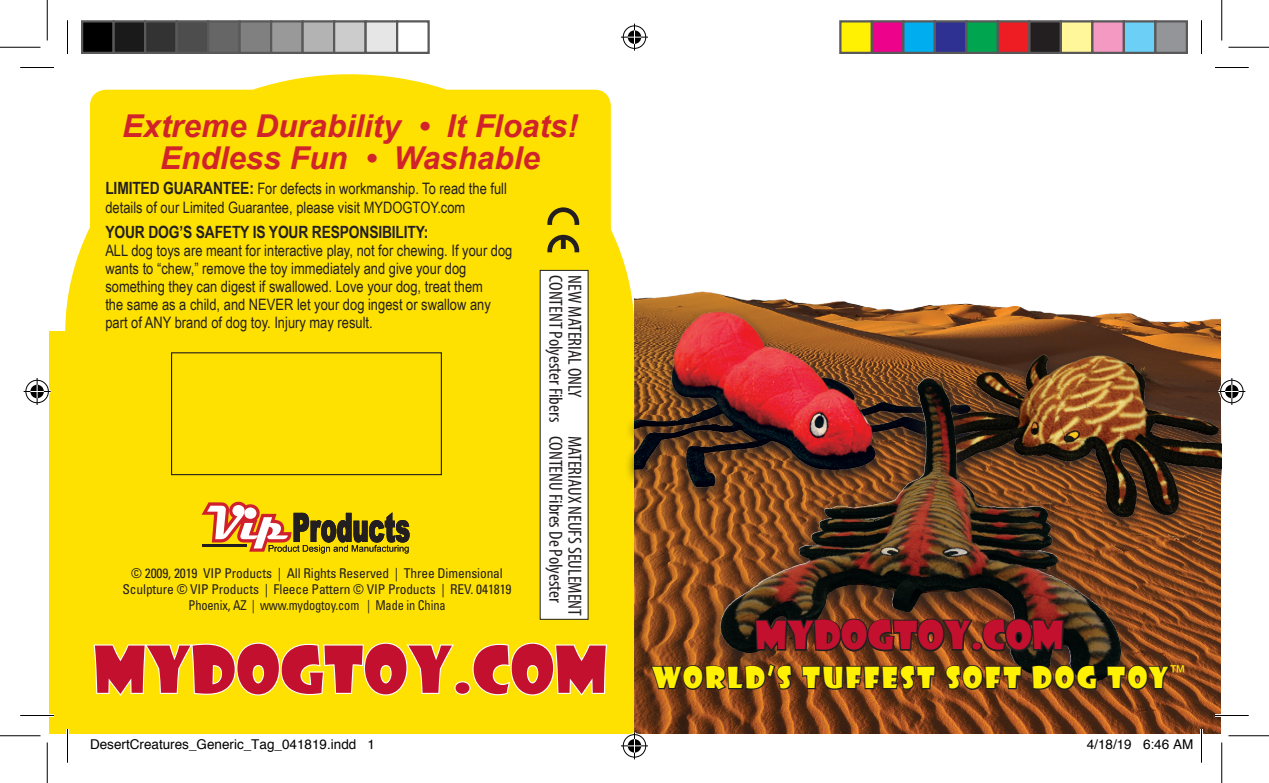
<style>
.page{position:relative;width:1269px;height:783px;background:#fff}
.page>*{position:absolute;margin:0;border:0;box-sizing:border-box;transform-origin:0 0}
.t1{font:63px "Showcard Gothic";letter-spacing:.01em;color:#c3102f}
.t2{font:37.8px "Showcard Gothic";letter-spacing:.01em;color:#c3102f}
.t3{font:italic 700 31.5px/31.5px "Arial";color:#d1232a;text-align:center}
.t4{font:28.35px "Showcard Gothic";letter-spacing:.095em;color:#fff101}
.t5{font:condensed 19.12px "Myriad Pro";color:#231f20}
.t6{font:700 16.88px "Arial Narrow";letter-spacing:-.01em;color:#231f20}
.t7{font:15.75px/18px "Arial Narrow";color:#231f20}
.t8{font:condensed 13.5px/15.8px "Univers LT";letter-spacing:-.01em;color:#231f20;text-align:center}
.t9{font:13.5px "Helvetica";color:#000}
.s1{font-weight:700;font-size:16.88px}
</style>
<div class="page">
<div style="left:50px;top:331px;width:584px;height:403px;background:#ffe101"></div>
<div style="left:65px;top:74px;width:568px;height:517px;background:#ffe101"></div>
<img style="left:1006px;top:306px;width:215px;height:428px">
<div style="left:624px;top:307px;width:382px;height:196px;background:#231f20;opacity:.9"></div>
<img style="left:634px;top:291px;width:367px;height:221px">
<img style="left:917px;top:346px;width:305px;height:176px">
<div style="left:699px;top:360px;width:444px;height:348px;background:#231f20;opacity:.9"></div>
<img style="left:847px;top:377px;width:80px;height:131px">
<svg style="left:93px;top:642px;width:514px;height:54px"></svg>
<div style="left:171px;top:352px;width:271px;height:123px;border:1px solid #231f20"></div>
<svg style="left:202px;top:502px;width:208px;height:52px"></svg>
<svg style="left:547px;top:207px;width:32px;height:18px"></svg>
<svg style="left:547px;top:235px;width:32px;height:17px"></svg>
<div style="left:540px;top:270px;width:48px;height:349px;background:#fff"></div>
<hr style="left:20px;top:714px;width:34px;height:3px;background:#fff">
<hr style="left:1215px;top:714px;width:34px;height:3px;background:#fff">
<hr style="left:66px;top:729px;width:3px;height:34px;background:#fff">
<hr style="left:1200px;top:729px;width:3px;height:34px;background:#fff">
<hr style="left:20px;top:67px;width:34px;height:1px;background:#000">
<hr style="left:1215px;top:67px;width:34px;height:1px;background:#000">
<hr style="left:20px;top:715px;width:34px;height:1px;background:#000">
<hr style="left:1215px;top:715px;width:34px;height:1px;background:#000">
<hr style="left:67px;top:20px;width:1px;height:34px;background:#000">
<hr style="left:67px;top:729px;width:1px;height:34px;background:#000">
<hr style="left:1201px;top:20px;width:1px;height:34px;background:#000">
<hr style="left:1201px;top:729px;width:1px;height:34px;background:#000">
<hr style="left:0;top:47px;width:40px;height:1px;background:#000">
<hr style="left:1228px;top:47px;width:41px;height:1px;background:#000">
<hr style="left:0;top:735px;width:40px;height:1px;background:#000">
<hr style="left:1228px;top:735px;width:41px;height:1px;background:#000">
<hr style="left:47px;top:0;width:1px;height:40px;background:#000">
<hr style="left:47px;top:742px;width:1px;height:41px;background:#000">
<hr style="left:1221px;top:0;width:1px;height:40px;background:#000">
<hr style="left:1221px;top:742px;width:1px;height:41px;background:#000">
<svg style="left:621px;top:24px;width:27px;height:27px"></svg>
<svg style="left:24px;top:378px;width:27px;height:27px"></svg>
<svg style="left:1218px;top:378px;width:27px;height:27px"></svg>
<div style="left:82px;top:21px;width:32px;height:32px;background:#000"></div>
<div style="left:81px;top:20px;width:34px;height:34px;border:2px solid #595959"></div>
<div style="left:114px;top:21px;width:31px;height:32px;background:#1a1a1a"></div>
<div style="left:112px;top:20px;width:34px;height:34px;border:2px solid #595959"></div>
<div style="left:145px;top:21px;width:32px;height:32px;background:#333"></div>
<div style="left:144px;top:20px;width:34px;height:34px;border:2px solid #595959"></div>
<div style="left:177px;top:21px;width:31px;height:32px;background:#4d4d4d"></div>
<div style="left:176px;top:20px;width:33px;height:34px;border:2px solid #595959"></div>
<div style="left:208px;top:21px;width:32px;height:32px;background:#666"></div>
<div style="left:207px;top:20px;width:34px;height:34px;border:2px solid #595959"></div>
<div style="left:240px;top:21px;width:31px;height:32px;background:#808080"></div>
<div style="left:238px;top:20px;width:34px;height:34px;border:2px solid #595959"></div>
<div style="left:271px;top:21px;width:32px;height:32px;background:#999"></div>
<div style="left:270px;top:20px;width:34px;height:34px;border:2px solid #595959"></div>
<div style="left:303px;top:21px;width:31px;height:32px;background:#b3b3b3"></div>
<div style="left:302px;top:20px;width:33px;height:34px;border:2px solid #595959"></div>
<div style="left:334px;top:21px;width:32px;height:32px;background:#ccc"></div>
<div style="left:333px;top:20px;width:34px;height:34px;border:2px solid #595959"></div>
<div style="left:366px;top:21px;width:31px;height:32px;background:#e6e6e6"></div>
<div style="left:364px;top:20px;width:34px;height:34px;border:2px solid #595959"></div>
<div style="left:396px;top:20px;width:34px;height:34px;border:2px solid #595959"></div>
<div style="left:840px;top:21px;width:32px;height:32px;background:#fff101"></div>
<div style="left:839px;top:20px;width:34px;height:34px;border:2px solid #595959"></div>
<div style="left:872px;top:21px;width:31px;height:32px;background:#ed028c"></div>
<div style="left:871px;top:20px;width:33px;height:34px;border:2px solid #595959"></div>
<div style="left:903px;top:21px;width:32px;height:32px;background:#00aeef"></div>
<div style="left:902px;top:20px;width:34px;height:34px;border:2px solid #595959"></div>
<div style="left:935px;top:21px;width:31px;height:32px;background:#2e3092"></div>
<div style="left:934px;top:20px;width:34px;height:34px;border:2px solid #595959"></div>
<div style="left:966px;top:21px;width:32px;height:32px;background:#00a54f"></div>
<div style="left:965px;top:20px;width:34px;height:34px;border:2px solid #595959"></div>
<div style="left:998px;top:21px;width:31px;height:32px;background:#ee1d23"></div>
<div style="left:997px;top:20px;width:33px;height:34px;border:2px solid #595959"></div>
<div style="left:1029px;top:21px;width:32px;height:32px;background:#231f20"></div>
<div style="left:1028px;top:20px;width:34px;height:34px;border:2px solid #595959"></div>
<div style="left:1061px;top:21px;width:31px;height:32px;background:#fff79a"></div>
<div style="left:1060px;top:20px;width:34px;height:34px;border:2px solid #595959"></div>
<div style="left:1092px;top:21px;width:32px;height:32px;background:#f499c2"></div>
<div style="left:1091px;top:20px;width:34px;height:34px;border:2px solid #595959"></div>
<div style="left:1124px;top:21px;width:31px;height:32px;background:#6bcff6"></div>
<div style="left:1123px;top:20px;width:33px;height:34px;border:2px solid #595959"></div>
<div style="left:1155px;top:21px;width:32px;height:32px;background:#939598"></div>
<div style="left:1154px;top:20px;width:34px;height:34px;border:2px solid #595959"></div>
<svg style="left:621px;top:512px;width:572px;height:247px;background:#7c5132"></svg>
<h3 class="t3" style="left:122px;top:111px;width:457px">Extreme Durability • It Floats!<br>Endless Fun • Washable</h3>
<p class="t7" style="left:105px;top:178px;width:403px;line-height:19.1px"><span class="s1">LIMITED GUARANTEE:</span> For defects in workmanship. To read the full details of our Limited Guarantee, please visit MYDOGTOY.com</p>
<p class="t6" style="left:105px;top:219px;width:325px">YOUR DOG’S SAFETY IS YOUR RESPONSIBILITY:</p>
<p class="t7" style="left:105px;top:241px;width:409px">ALL dog toys are meant for interactive play, not for chewing. If your dog wants to “chew,” remove the toy immediately and give your dog something they can digest if swallowed. Love your dog, treat them<br>the same as a child, and NEVER let your dog ingest or swallow any part of ANY brand of dog toy. Injury may result.</p>
<p class="t5" style="left:567px;top:275px;width:329px;rotate:90deg">CONTENT Polyester Fibers CONTENU Fibres De Polyester</p>
<p class="t5" style="left:586px;top:275px;width:124px;rotate:90deg">NEW MATERIAL ONLY</p>
<p class="t5" style="left:586px;top:436px;width:182px;rotate:90deg">MATERIAUX NEUFS SEULEMENT</p>
<p class="t8" style="left:123px;top:565px;width:391px">© 2009, 2019 VIP Products | All Rights Reserved | Three Dimensional<br>Sculpture © VIP Products | Fleece Pattern © VIP Products | REV. 041819<br>Phoenix, AZ | www.mydogtoy.com | Made in China</p>
<h1 class="t1" style="left:94px;top:628px;width:515px">MYDOGTOY.COM</h1>
<h2 class="t2" style="left:756px;top:610px;width:310px">MYDOGTOY.COM</h2>
<h3 class="t4" style="left:652px;top:659px;width:535px">WORLD’S TUFFEST SOFT DOG TOY<sup>™</sup></h3>
<p class="t9" style="left:90px;top:734px;width:287px">DesertCreatures_Generic_Tag_041819.indd 1</p>
<p class="t9" style="left:1087px;top:734px;width:108px">4/18/19 6:46 AM</p>
</div>
